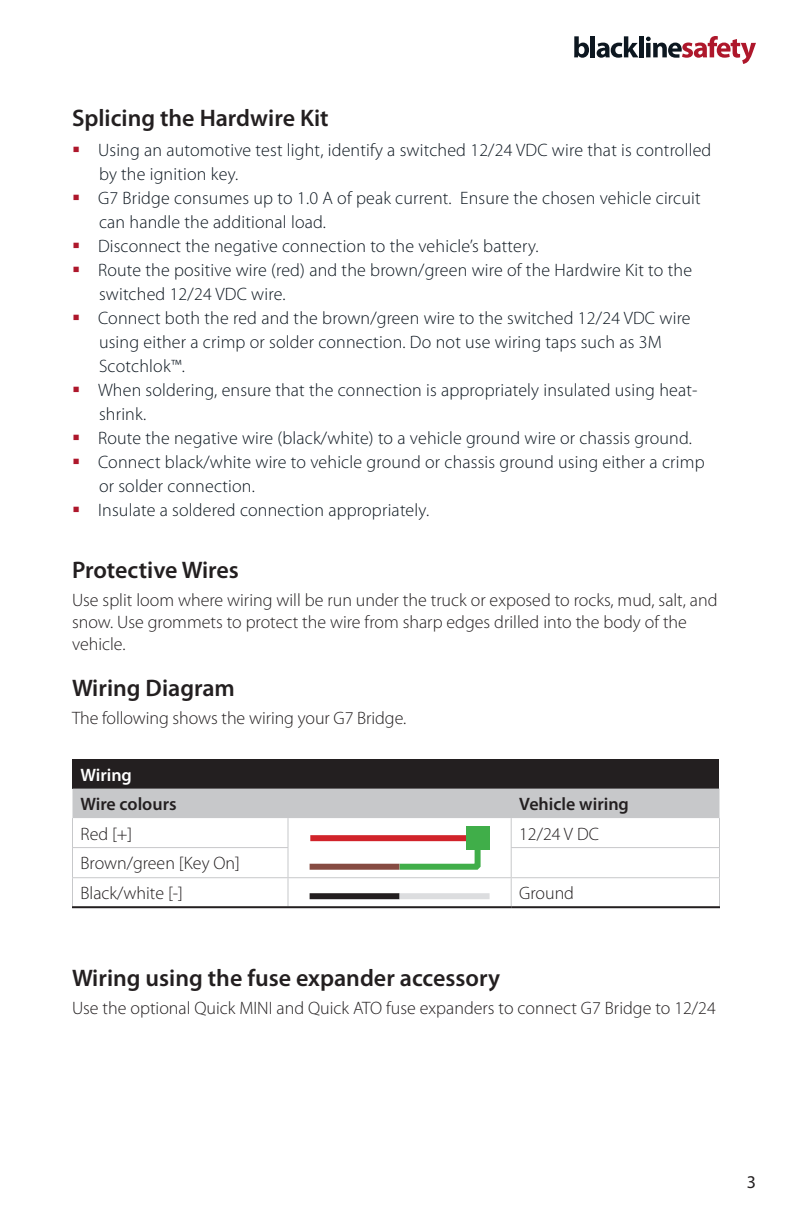
<style>
.page{position:relative;width:792px;height:1224px;background:#fff}
.page>*{position:absolute;margin:0;border:0;box-sizing:border-box;transform-origin:0 0}
.subhead{font:600 24px "Myriad Pro";color:#231f20}
.t1{font:300 18px/24px "Myriad Pro";letter-spacing:.01em;color:#0d1720}
.body{font:300 18px/22px "Myriad Pro";color:#231f20}
.body_extra_sp_after{font:300 18px "Myriad Pro";color:#231f20}
.subsubhead{font:600 18px "Myriad Pro";color:#231f20}
.subsubhead-2{font:600 18px "Myriad Pro";color:#fff}
.t2{font:18px "Myriad Pro";color:#231f20}
</style>
<div class="page">
<svg style="left:574px;top:36px;width:15px;height:22px"></svg>
<div style="left:590px;top:36px;width:5px;height:21px;background:#0d1720"></div>
<svg style="left:597px;top:36px;width:41px;height:22px"></svg>
<hr style="left:639px;top:36px;width:4px;height:21px;background:#0d1720">
<svg style="left:646px;top:36px;width:110px;height:28px"></svg>
<div style="left:72px;top:759px;width:648px;height:30px;background:#231f20"></div>
<hr style="left:72px;top:906px;width:216px;height:2px;background:#231f20">
<hr style="left:288px;top:906px;width:223px;height:2px;background:#231f20">
<hr style="left:511px;top:906px;width:209px;height:2px;background:#231f20">
<svg style="left:72px;top:789px;width:648px;height:117px"></svg>
<div style="left:466px;top:826px;width:24px;height:24px;background:#40ae49"></div>
<div style="left:310px;top:864px;width:89px;height:6px;background:#864b42"></div>
<div style="left:310px;top:893px;width:90px;height:6px;background:#231f20"></div>
<div style="left:400px;top:893px;width:90px;height:6px;background:#dcdddf"></div>
<p class="subhead" style="left:72px;top:103px;width:258px">Splicing the Hardwire Kit</p>
<p class="t1" style="left:98px;top:138px;width:615px">Using an automotive test light, identify a switched 12/24 VDC wire that is controlled by the ignition key.</p>
<p class="t1" style="left:98px;top:186px;width:604px">G7 Bridge consumes up to 1.0 A of peak current. Ensure the chosen vehicle circuit can handle the additional load.</p>
<p class="t1" style="left:98px;top:234px;width:442px">Disconnect the negative connection to the vehicle’s battery.</p>
<p class="t1" style="left:98px;top:258px;width:596px">Route the positive wire (red) and the brown/green wire of the Hardwire Kit to the switched 12/24 VDC wire.</p>
<p class="t1" style="left:98px;top:306px;width:594px">Connect both the red and the brown/green wire to the switched 12/24 VDC wire using either a crimp or solder connection. Do not use wiring taps such as 3M<br>Scotchlok™.</p>
<p class="t1" style="left:98px;top:378px;width:601px">When soldering, ensure that the connection is appropriately insulated using heat&shy;shrink.</p>
<p class="t1" style="left:98px;top:426px;width:595px">Route the negative wire (black/white) to a vehicle ground wire or chassis ground.</p>
<p class="t1" style="left:98px;top:450px;width:608px">Connect black/white wire to vehicle ground or chassis ground using either a crimp or solder connection.</p>
<p class="t1" style="left:98px;top:498px;width:333px">Insulate a soldered connection appropriately.</p>
<p class="subhead" style="left:72px;top:555px;width:168px">Protective Wires</p>
<p class="body" style="left:72px;top:589px;width:647px">Use split loom where wiring will be run under the truck or exposed to rocks, mud, salt, and snow. Use grommets to protect the wire from sharp edges drilled into the body of the vehicle.</p>
<p class="subhead" style="left:72px;top:673px;width:164px">Wiring Diagram</p>
<p class="body_extra_sp_after" style="left:72px;top:707px;width:336px">The following shows the wiring your G7 Bridge.</p>
<p class="subsubhead-2" style="left:80px;top:763px;width:53px">Wiring</p>
<p class="subsubhead" style="left:80px;top:793px;width:98px">Wire colours</p>
<p class="subsubhead" style="left:519px;top:793px;width:111px">Vehicle wiring</p>
<p class="body" style="left:80px;top:822px;width:53px">Red [+]</p>
<p class="body" style="left:519px;top:822px;width:81px">12/24 V DC</p>
<p class="body" style="left:80px;top:852px;width:161px">Brown/green [Key On]</p>
<p class="body" style="left:80px;top:882px;width:104px">Black/white [-]</p>
<p class="body" style="left:519px;top:882px;width:56px">Ground</p>
<p class="subhead" style="left:72px;top:963px;width:430px">Wiring using the fuse expander accessory</p>
<p class="body_extra_sp_after" style="left:72px;top:997px;width:645px">Use the optional Quick MINI and Quick ATO fuse expanders to connect G7 Bridge to 12/24</p>
<p class="t2" style="left:747px;top:1171px;width:11px">3</p>
</div>
